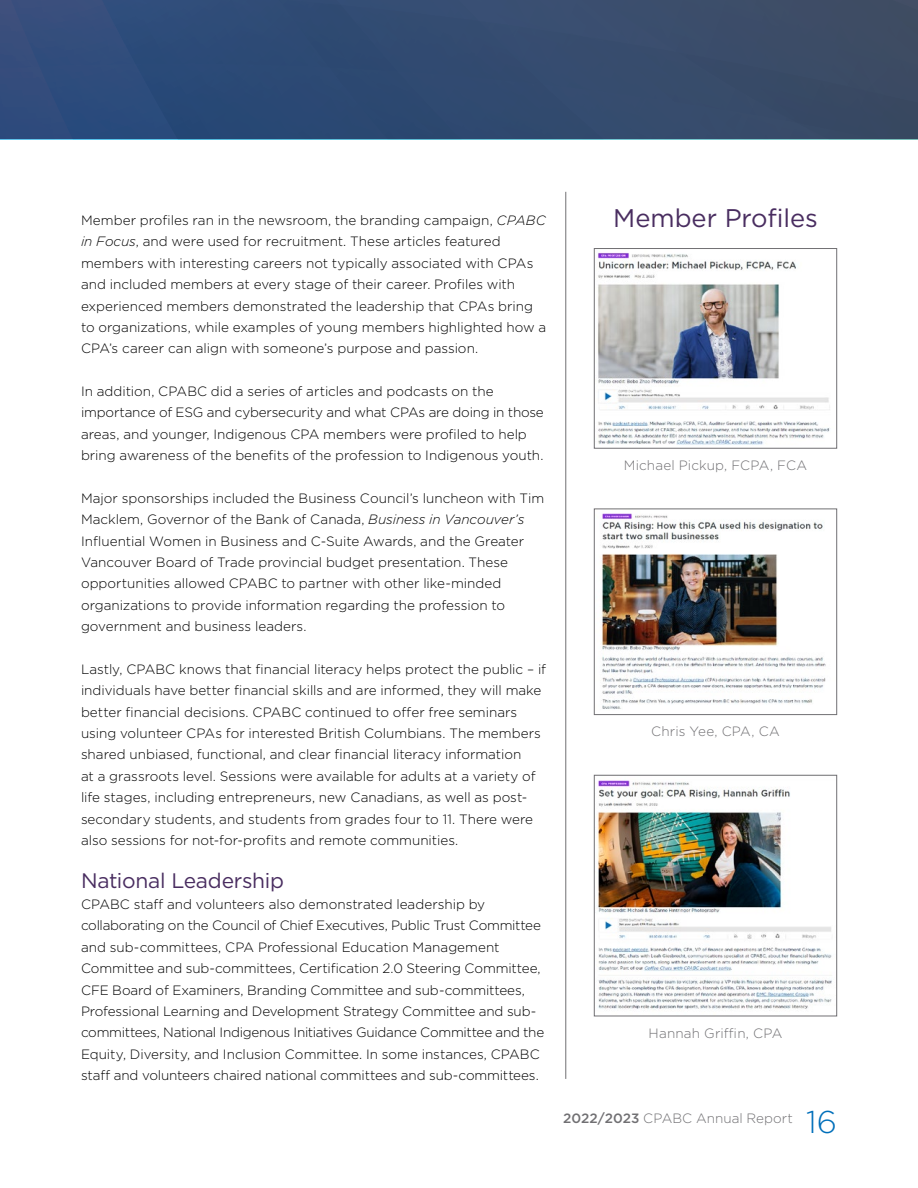
<style>
.page{position:relative;width:918px;height:1188px;background:#fff}
.page>*{position:absolute;margin:0;border:0;box-sizing:border-box;transform-origin:0 0}
.t1{font:300 31.5px "Gotham";color:#006fba}
.Sidebar_Sans_Header{font:25.5px "Gotham";letter-spacing:-.005em;color:#492d60}
.Subhead-Lead{font:21px "Gotham";letter-spacing:-.015em;color:#492d60}
.Body{font:300 13.5px/21.3px "Gotham";letter-spacing:-.005em;color:#000}
.Sidebar_Sans_Body{font:300 13.5px "Gotham";letter-spacing:.005em;color:#717073}
.s1{font-style:italic}
.s2{font-weight:500}
</style>
<div class="page">
<div style="left:0;top:0;width:918px;height:140px;background:linear-gradient(to right,#2b4b7d,#3b4b64)"></div>
<hr style="left:565px;top:192px;width:1px;height:887px;background:#717073">
<img style="left:597px;top:252px;width:233px;height:193px">
<div style="left:594px;top:248px;width:243px;height:201px;border:1px solid #717073"></div>
<img style="left:601px;top:513px;width:225px;height:196px">
<div style="left:594px;top:509px;width:243px;height:206px;border:1px solid #717073"></div>
<img style="left:597px;top:780px;width:235px;height:231px">
<div style="left:594px;top:775px;width:243px;height:241px;border:1px solid #717073"></div>
<p class="Body" style="left:81px;top:209px;width:467px">Member profiles ran in the newsroom, the branding campaign, <span class="s1">CPABC in Focus</span>, and were used for recruitment. These articles featured members with interesting careers not typically associated with CPAs and included members at every stage of their career. Profiles with experienced members demonstrated the leadership that CPAs bring to organizations, while examples of young members highlighted how a CPA’s career can align with someone’s purpose and passion.</p>
<p class="Body" style="left:81px;top:380px;width:464px">In addition, CPABC did a series of articles and podcasts on the importance of ESG and cybersecurity and what CPAs are doing in those areas, and younger, Indigenous CPA members were profiled to help bring awareness of the benefits of the profession to Indigenous youth.</p>
<p class="Body" style="left:81px;top:487px;width:465px">Major sponsorships included the Business Council’s luncheon with Tim Macklem, Governor of the Bank of Canada, <span class="s1">Business in Vancouver’s </span>Influential Women in Business and C-Suite Awards, and the Greater Vancouver Board of Trade provincial budget presentation. These opportunities allowed CPABC to partner with other like-minded organizations to provide information regarding the profession to government and business leaders.</p>
<p class="Body" style="left:81px;top:658px;width:467px">Lastly, CPABC knows that financial literacy helps protect the public – if individuals have better financial skills and are informed, they will make better financial decisions. CPABC continued to offer free seminars using volunteer CPAs for interested British Columbians. The members shared unbiased, functional, and clear financial literacy information<br>at a grassroots level. Sessions were available for adults at a variety of life stages, including entrepreneurs, new Canadians, as well as post&shy;secondary students, and students from grades four to 11. There were also sessions for not-for-profits and remote communities.</p>
<p class="Subhead-Lead" style="left:81px;top:867px;width:205px">National Leadership</p>
<p class="Body" style="left:81px;top:893px;width:465px">CPABC staff and volunteers also demonstrated leadership by collaborating on the Council of Chief Executives, Public Trust Committee and sub-committees, CPA Professional Education Management Committee and sub-committees, Certification 2.0 Steering Committee, CFE Board of Examiners, Branding Committee and sub-committees, Professional Learning and Development Strategy Committee and sub&shy;committees, National Indigenous Initiatives Guidance Committee and the Equity, Diversity, and Inclusion Committee. In some instances, CPABC staff and volunteers chaired national committees and sub-committees.</p>
<p class="Sidebar_Sans_Header" style="left:613px;top:201px;width:206px">Member Profiles</p>
<p class="Sidebar_Sans_Body" style="left:624px;top:457px;width:185px">Michael Pickup, FCPA, FCA</p>
<p class="Sidebar_Sans_Body" style="left:651px;top:723px;width:130px">Chris Yee, CPA, CA</p>
<p class="Sidebar_Sans_Body" style="left:649px;top:1025px;width:135px">Hannah Griffin, CPA</p>
<p class="Sidebar_Sans_Body" style="left:563px;top:1109px;width:231px"><span class="s2">2022/2023</span> CPABC Annual Report</p>
<h1 class="t1" style="left:806px;top:1102px;width:32px">16</h1>
</div>
